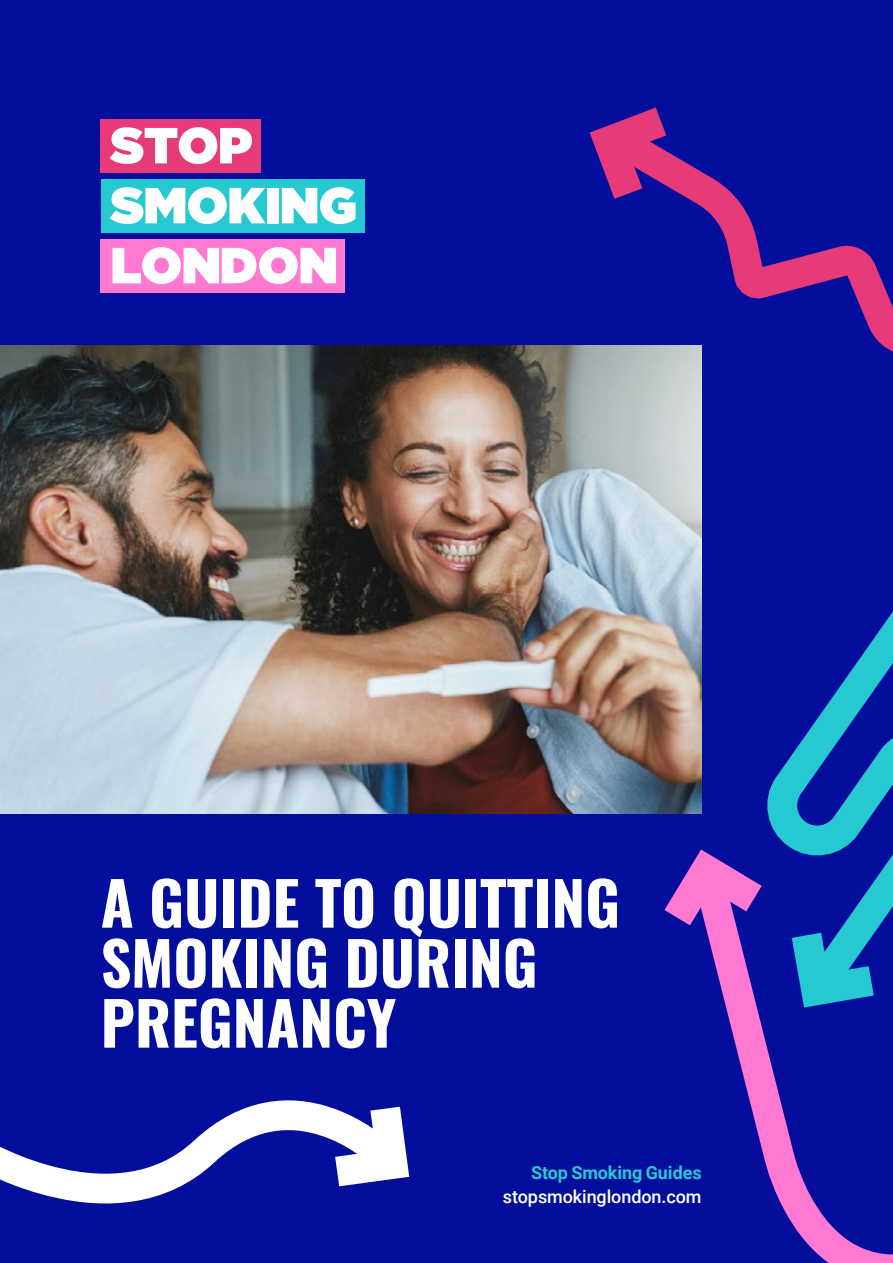
<style>
.page{position:relative;width:893px;height:1263px;background:#030f9c}
.page>*{position:absolute;margin:0;border:0;box-sizing:border-box;transform-origin:0 0}
.t1{font:700 60px/60px "Oswald";color:#fff}
.t2{font:500 18px "Roboto";letter-spacing:-.005em;color:#fff}
.t3{font:700 18px "Roboto";letter-spacing:-.005em;color:#26c9d1}
</style>
<div class="page">
<div style="left:101px;top:179px;width:264px;height:53px;background:#26c9d1"></div>
<svg style="left:110px;top:187px;width:155px;height:37px"></svg>
<div style="left:267px;top:188px;width:12px;height:35px;background:#fff"></div>
<svg style="left:282px;top:187px;width:74px;height:37px"></svg>
<div style="left:101px;top:119px;width:160px;height:53px;background:#e63b78"></div>
<svg style="left:110px;top:127px;width:142px;height:37px"></svg>
<div style="left:101px;top:239px;width:244px;height:53px;background:#ff78d1"></div>
<svg style="left:113px;top:247px;width:223px;height:37px"></svg>
<img style="left:0;top:345px;width:702px;height:468px">
<svg style="left:586px;top:170px;width:307px;height:339px"></svg>
<svg style="left:586px;top:107px;width:113px;height:125px"></svg>
<svg style="left:0;top:1100px;width:410px;height:104px"></svg>
<svg style="left:767px;top:611px;width:126px;height:218px"></svg>
<svg style="left:664px;top:829px;width:229px;height:434px"></svg>
<p class="t1" style="left:101px;top:877px;width:521px">A GUIDE TO QUITTING<br>SMOKING DURING<br>PREGNANCY</p>
<p class="t3" style="left:531px;top:1160px;width:172px">Stop Smoking Guides</p>
<p class="t2" style="left:503px;top:1184px;width:200px">stopsmokinglondon.com</p>
</div>
